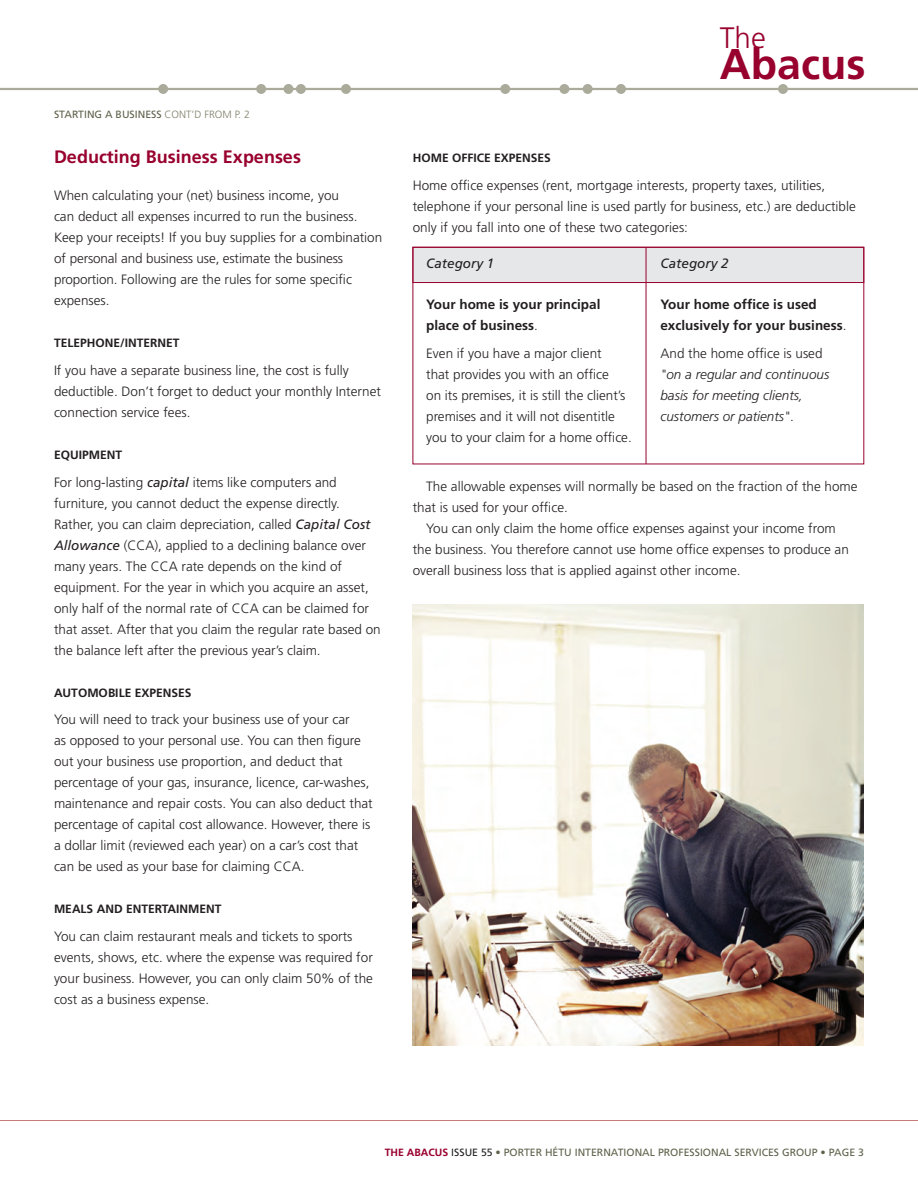
<style>
.page{position:relative;width:918px;height:1188px;background:#fff}
.page>*{position:absolute;margin:0;border:0;box-sizing:border-box;transform-origin:0 0}
.t1{font:700 43.05px "Frutiger";color:#98012d}
.t2{font:300 29.55px "Frutiger";color:#98012d}
.t3{font:700 18px "Frutiger";color:#98012d}
.t4{font:300 13.5px/21px "Frutiger";color:#231f20}
.t5{font:700 13.5px/21px "Frutiger";color:#231f20}
.t6{font:italic 300 13.5px/21px "Frutiger";color:#231f20}
.t7{font:italic 13.5px "Frutiger";color:#231f20}
.t8{font:700 12px "Frutiger";color:#231f20}
.t9{font:10.5px "Frutiger";color:#60614b}
.s1{font-weight:300;color:#7f7f69}
.s2{font-weight:400;font-style:italic}
.s3{font-weight:300}
.s4{font-style:normal}
.s5{font-weight:700;color:#98012d}
.s6{color:#231f20}
</style>
<div class="page">
<img style="left:413px;top:605px;width:451px;height:440px">
<hr style="left:0;top:88px;width:918px;height:2px;background:#aaab9a">
<div style="left:158px;top:84px;width:10px;height:10px;background:#aaab9a;border-radius:50%"></div>
<div style="left:256px;top:84px;width:10px;height:10px;background:#aaab9a;border-radius:50%"></div>
<div style="left:283px;top:84px;width:10px;height:10px;background:#aaab9a;border-radius:50%"></div>
<div style="left:296px;top:84px;width:10px;height:10px;background:#aaab9a;border-radius:50%"></div>
<div style="left:341px;top:84px;width:10px;height:10px;background:#aaab9a;border-radius:50%"></div>
<div style="left:500px;top:84px;width:10px;height:10px;background:#aaab9a;border-radius:50%"></div>
<div style="left:559px;top:84px;width:10px;height:10px;background:#aaab9a;border-radius:50%"></div>
<div style="left:583px;top:84px;width:10px;height:10px;background:#aaab9a;border-radius:50%"></div>
<div style="left:616px;top:84px;width:10px;height:10px;background:#aaab9a;border-radius:50%"></div>
<div style="left:778px;top:84px;width:10px;height:10px;background:#aaab9a;border-radius:50%"></div>
<hr style="left:0;top:1120px;width:918px;height:1px;background:#c77b7b">
<div style="left:413px;top:247px;width:451px;height:36px;background:#e6e7e9;border:1px solid #98012d"></div>
<div style="left:413px;top:247px;width:451px;height:217px;border:1px solid #98012d"></div>
<hr style="left:646px;top:247px;width:1px;height:217px;background:#98012d">
<p class="t9" style="left:54px;top:109px;width:197px">STARTING A B USIN ESS <span class="s1">cont’d from p. 2</span></p>
<h3 class="t3" style="left:54px;top:146px;width:248px">Deducting Business Expenses</h3>
<p class="t4" style="left:54px;top:185px;width:330px">When calculating your (net) business income, you<br>can deduct all expenses incurred to run the business.<br>Keep your receipts! If you buy supplies for a combination of personal and business use, estimate the business proportion. Following are the rules for some specific expenses.</p>
<p class="t8" style="left:54px;top:336px;width:125px">Telephone/Internet</p>
<p class="t4" style="left:54px;top:360px;width:329px">If you have a separate business line, the cost is fully deductible. Don’t forget to deduct your monthly Internet connection service fees.</p>
<p class="t8" style="left:54px;top:448px;width:61px">Equipment</p>
<p class="t4" style="left:54px;top:471px;width:328px">For long-lasting <span class="s2">capital</span> items like computers and furniture, you cannot deduct the expense directly.<br>Rather, you can claim depreciation, called <span class="s2">Capital Cost Allowance</span> (CCA), applied to a declining balance over many years. The CCA rate depends on the kind of equipment. For the year in which you acquire an asset, only half of the normal rate of CCA can be claimed for that asset. After that you claim the regular rate based on the balance left after the previous year’s claim.</p>
<p class="t8" style="left:54px;top:685px;width:138px">Automobile expenses</p>
<p class="t4" style="left:54px;top:709px;width:320px">You will need to track your business use of your car<br>as opposed to your personal use. You can then figure out your business use proportion, and deduct that percentage of your gas, insurance, licence, car-washes, maintenance and repair costs. You can also deduct that percentage of capital cost allowance. However, there is a dollar limit (reviewed each year) on a car’s cost that can be used as your base for claiming CCA.</p>
<p class="t8" style="left:54px;top:902px;width:53px">Meals and</p>
<p class="t8" style="left:126px;top:902px;width:89px">enterta inment</p>
<p class="t4" style="left:54px;top:926px;width:321px">You can claim restaurant meals and tickets to sports events, shows, etc. where the expense was required for your business. However, you can only claim 50% of the cost as a business expense.</p>
<h2 class="t2" style="left:720px;top:21px;width:48px">The</h2>
<h1 class="t1" style="left:720px;top:39px;width:147px">Abacus</h1>
<p class="t8" style="left:413px;top:151px;width:138px">Hom e office expenses</p>
<p class="t4" style="left:413px;top:175px;width:445px">Home office expenses (rent, mortgage interests, property taxes, utilities, telephone if your personal line is used partly for business, etc.) are deductible only if you fall into one of these two categories:</p>
<p class="t7" style="left:426px;top:256px;width:70px">Category 1</p>
<p class="t5" style="left:426px;top:294px;width:176px">Your home is your principal place of business<span class="s3">.</span></p>
<p class="t4" style="left:426px;top:343px;width:207px">Even if you have a major client<br>that provides you with an office<br>on its premises, it is still the client’s premises and it will not disentitle you to your claim for a home office.</p>
<p class="t7" style="left:660px;top:256px;width:70px">Category 2</p>
<p class="t5" style="left:660px;top:294px;width:188px">Your home office is used exclusively for your business<span class="s3">.</span></p>
<p class="t4" style="left:660px;top:343px;width:164px">And the home office is used</p>
<p class="t6" style="left:660px;top:364px;width:170px">"on a regular and continuous basis for meeting clients, customers or patients"<span class="s4">.</span></p>
<p class="t4" style="left:426px;top:476px;width:433px">The allowable expenses will normally be based on the fraction of the home</p>
<p class="t4" style="left:413px;top:497px;width:157px">that is used for your office.</p>
<p class="t4" style="left:426px;top:518px;width:411px">You can only claim the home office expenses against your income from</p>
<p class="t4" style="left:413px;top:539px;width:438px">the business. You therefore cannot use home office expenses to produce an</p>
<p class="t4" style="left:413px;top:560px;width:329px">overall business loss that is applied against other income.</p>
<p class="t9" style="left:385px;top:1146px;width:481px"><span class="s5">THE ABACUS</span> <span class="s6">ISSUE 55</span> • PORTER HÉTU INTERNATIONAL PROFESSIONAL SERVICES GROUP • PAGE 3</p>
</div>
